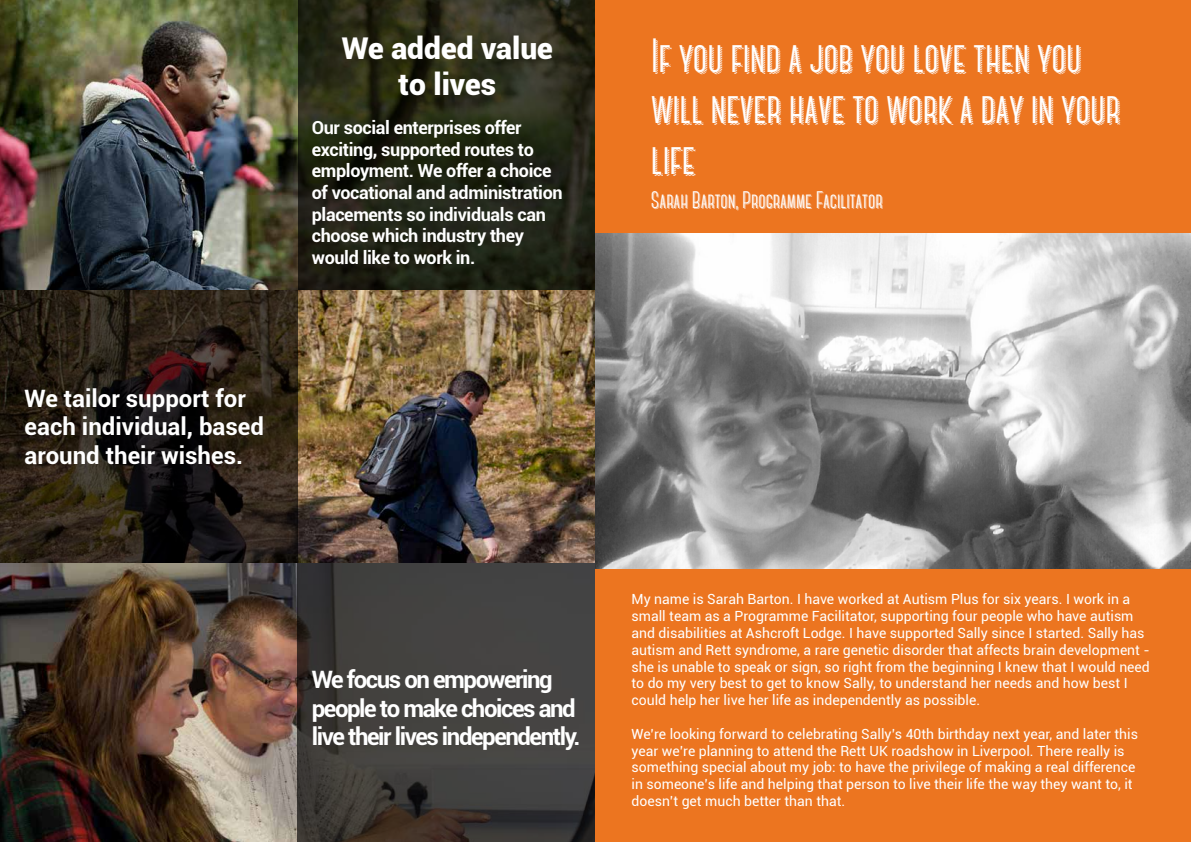
<style>
.page{position:relative;width:1191px;height:842px;background:#fff}
.page>*{position:absolute;margin:0;border:0;box-sizing:border-box;transform-origin:0 0}
.t1{font:700 48px/51px "Canter";color:#fff}
.t2{font:900 30px/36px "Roboto";color:#fff;text-align:center}
.t3{font:700 24px/28.8px "Roboto";letter-spacing:-.06em;color:#fff}
.t4{font:700 24px/28.8px "Roboto";color:#fff}
.t5{font:700 24px "Canter";color:#fff}
.t6{font:700 18px/21.6px "Roboto";letter-spacing:-.02em;color:#fff}
.t7{font:14px/16.8px "Roboto";color:#fff}
</style>
<div class="page">
<img style="left:0;top:0;width:595px;height:563px">
<img style="left:0;top:563px;width:298px;height:279px">
<svg style="left:0;top:290px;width:298px;height:273px;background:#251d14"></svg>
<svg style="left:298px;top:0;width:297px;height:290px;background:#242616"></svg>
<svg style="left:298px;top:563px;width:297px;height:279px;background:#3f3d3b"></svg>
<div style="left:595px;top:0;width:596px;height:842px;background:#ec7520"></div>
<img style="left:595px;top:233px;width:596px;height:336px">
<h2 class="t2" style="left:342px;top:29px;width:212px">We added value to lives</h2>
<p class="t6" style="left:312px;top:116px;width:252px">Our social enterprises offer exciting, supported routes to employment. We offer a choice of vocational and administration placements so individuals can choose which industry they would like to work in.</p>
<h3 class="t4" style="left:25px;top:383px;width:241px">We tailor support for each individual, based around their wishes.</h3>
<h3 class="t3" style="left:312px;top:664px;width:270px">We focus on empowering people to make choices and live their lives independently.</h3>
<h1 class="t1" style="left:651px;top:31px;width:470px">If you find a job you love then you will never have to work a day in your life</h1>
<h3 class="t5" style="left:651px;top:188px;width:233px">Sarah Barton, Programme Facilitator</h3>
<p class="t7" style="left:631px;top:590px;width:520px">My name is Sarah Barton. I have worked at Autism Plus for six years. I work in a small team as a Programme Facilitator, supporting four people who have autism and disabilities at Ashcroft Lodge. I have supported Sally since I started. Sally has autism and Rett syndrome, a rare genetic disorder that affects brain development - she is unable to speak or sign, so right from the beginning I knew that I would need to do my very best to get to know Sally, to understand her needs and how best I could help her live her life as independently as possible.</p>
<p class="t7" style="left:631px;top:725px;width:508px">We’re looking forward to celebrating Sally’s 40th birthday next year, and later this year we’re planning to attend the Rett UK roadshow in Liverpool. There really is something special about my job: to have the privilege of making a real difference in someone’s life and helping that person to live their life the way they want to, it doesn’t get much better than that.</p>
</div>
